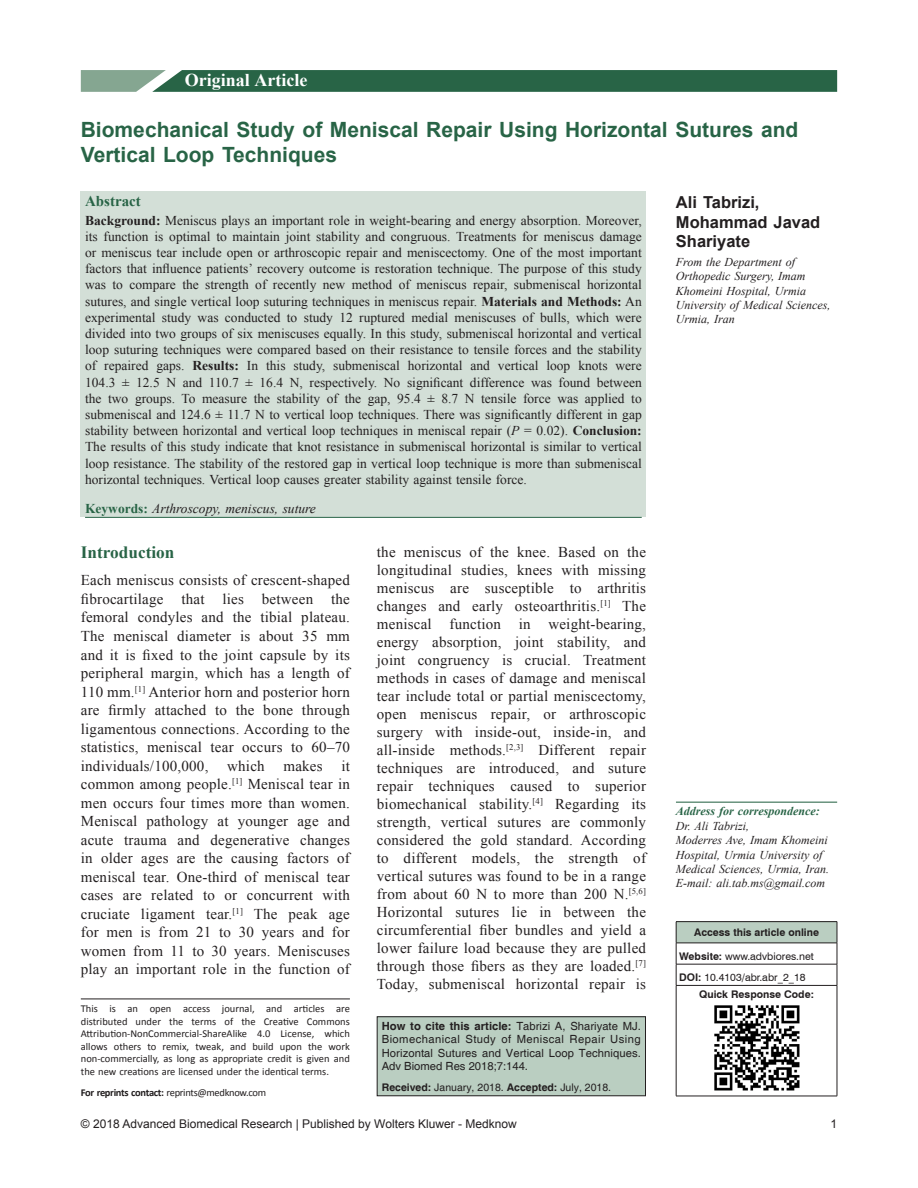
<style>
.page{position:relative;width:918px;height:1188px;background:#fff}
.page>*{position:absolute;margin:0;border:0;box-sizing:border-box;transform-origin:0 0}
.AT{font:700 21px/25.2px "Arial";color:#286446}
.AH{font:700 18px "Times New Roman";color:#fff}
.t1{font:700 17.25px "Times New Roman";color:#286446}
.AU{font:700 16.5px/19.5px "Arial";color:#231f20}
.TX{font:15px/18px "Times New Roman";letter-spacing:.015em;color:#231f20;text-align:justify}
.ABSH{font:700 15px "Times New Roman";color:#286446}
.ABS{font:13.5px/16.2px "Times New Roman";color:#231f20;text-align:justify}
.KWD{font:italic 13.5px "Times New Roman";color:#231f20}
.ADD{font:italic 12px/14.4px "Times New Roman";color:#231f20}
.AFF{font:italic 12px/14.4px "Times New Roman";color:#231f20}
.t2{font:12px "Arial";color:#231f20}
.HTC{font:11.25px/13.5px "Helvetica";letter-spacing:.005em;color:#231f20;text-align:justify}
.OS{font:10.5px/12.6px "Calibri";color:#211d1e;text-align:justify}
.HIS{font:10.5px "Helvetica";color:#231f20}
.OS-2{font:10.5px "Calibri";letter-spacing:-.03em;color:#211d1e}
.Website{font:10.5px "Swiss 721 BT";color:#231f20}
.DOI{font:10.5px "Swiss 721 BT";color:#231f20}
.ATAO{font:700 10.5px "Swiss 721 BT";color:#231f20}
.QRC{font:700 10.5px "Swiss 721 BT";color:#231f20}
.s1{font-weight:700}
.s2{font-style:italic}
.s3{font-weight:700;font-style:normal;color:#286446}
.s4{font-weight:700;color:#286446}
</style>
<div class="page">
<hr style="left:676px;top:802px;width:161px;height:1px;background:#286446">
<div style="left:81px;top:192px;width:565px;height:325px;background:#d3dfd7"></div>
<hr style="left:85px;top:517px;width:557px;height:1px;background:#286446">
<svg style="left:81px;top:70px;width:756px;height:22px;background:#376e52"></svg>
<div style="left:377px;top:1017px;width:268px;height:79px;background:#bacec1"></div>
<div style="left:377px;top:1016px;width:269px;height:80px;border:1px solid #231f20"></div>
<div style="left:676px;top:922px;width:161px;height:21px;background:#bacec1"></div>
<hr style="left:676px;top:943px;width:161px;height:1px;background:#231f20">
<hr style="left:676px;top:964px;width:161px;height:1px;background:#231f20">
<hr style="left:676px;top:985px;width:161px;height:1px;background:#231f20">
<hr style="left:676px;top:921px;width:161px;height:1px;background:#231f20">
<svg style="left:676px;top:922px;width:1px;height:63px"></svg>
<svg style="left:837px;top:922px;width:1px;height:63px"></svg>
<hr style="left:676px;top:986px;width:1px;height:110px;background:#231f20">
<hr style="left:837px;top:986px;width:1px;height:110px;background:#231f20">
<hr style="left:676px;top:1096px;width:161px;height:1px;background:#231f20">
<img style="left:714px;top:1005px;width:85px;height:86px">
<hr style="left:81px;top:999px;width:269px;height:1px;background:#231f20">
<p class="AH" style="left:185px;top:67px;width:124px">Original Article</p>
<p class="AT" style="left:81px;top:118px;width:719px">Biomechanical Study of Meniscal Repair Using Horizontal Sutures and<br>Vertical Loop Techniques</p>
<p class="ABSH" style="left:85px;top:190px;width:57px">Abstract</p>
<p class="ABS" style="left:85px;top:212px;width:558px"><span class="s1">Background:</span> Meniscus plays an important role in weight‑bearing and energy absorption. Moreover, its function is optimal to maintain joint stability and congruous. Treatments for meniscus damage or meniscus tear include open or arthroscopic repair and meniscectomy. One of the most important factors that influence patients’ recovery outcome is restoration technique. The purpose of this study was to compare the strength of recently new method of meniscus repair, submeniscal horizontal sutures, and single vertical loop suturing techniques in meniscus repair. <span class="s1">Materials and Methods:</span> An experimental study was conducted to study 12 ruptured medial meniscuses of bulls, which were divided into two groups of six meniscuses equally. In this study, submeniscal horizontal and vertical loop suturing techniques were compared based on their resistance to tensile forces and the stability of repaired gaps. <span class="s1">Results:</span> In this study, submeniscal horizontal and vertical loop knots were 104.3 ± 12.5 N and 110.7 ± 16.4 N, respectively. No significant difference was found between the two groups. To measure the stability of the gap, 95.4 ± 8.7 N tensile force was applied to submeniscal and 124.6 ± 11.7 N to vertical loop techniques. There was significantly different in gap stability between horizontal and vertical loop techniques in meniscal repair (<span class="s2">P</span> = 0.02). <span class="s1">Conclusion:<br></span>The results of this study indicate that knot resistance in submeniscal horizontal is similar to vertical loop resistance. The stability of the restored gap in vertical loop technique is more than submeniscal horizontal techniques. Vertical loop causes greater stability against tensile force.</p>
<p class="KWD" style="left:85px;top:499px;width:232px"><span class="s3">Keywords:</span> Arthroscopy, meniscus, suture</p>
<h1 class="t1" style="left:81px;top:540px;width:95px">Introduction</h1>
<p class="TX" style="left:81px;top:571px;width:271px;line-height:18.5px">Each meniscus consists of crescent‑shaped fibrocartilage that lies between the femoral condyles and the tibial plateau.<br>The meniscal diameter is about 35 mm and it is fixed to the joint capsule by its peripheral margin, which has a length of 110 mm.<sup>[1]</sup> Anterior horn and posterior horn are firmly attached to the bone through ligamentous connections. According to the statistics, meniscal tear occurs to 60–70 individuals/100,000, which makes it common among people.<sup>[1]</sup> Meniscal tear in men occurs four times more than women.<br>Meniscal pathology at younger age and acute trauma and degenerative changes in older ages are the causing factors of meniscal tear. One‑third of meniscal tear cases are related to or concurrent with cruciate ligament tear.<sup>[1]</sup> The peak age for men is from 21 to 30 years and for women from 11 to 30 years. Meniscuses play an important role in the function of</p>
<p class="OS" style="left:81px;top:1002px;width:271px">This is an open access journal, and articles are distributed under the terms of the Creative Commons Attribution‑NonCommercial‑ShareAlike 4.0 License, which allows others to remix, tweak, and build upon the work non‑commercially, as long as appropriate credit is given and the new creations are licensed under the identical terms.</p>
<p class="OS-2" style="left:81px;top:1086px;width:187px"><span class="s1">For reprints contact:</span> reprints@medknow.com</p>
<p class="TX" style="left:377px;top:543px;width:271px">the meniscus of the knee. Based on the longitudinal studies, knees with missing meniscus are susceptible to arthritis changes and early osteoarthritis.<sup>[1]</sup> The meniscal function in weight‑bearing, energy absorption, joint stability, and joint congruency is crucial. Treatment methods in cases of damage and meniscal tear include total or partial meniscectomy, open meniscus repair, or arthroscopic surgery with inside‑out, inside‑in, and all‑inside methods.<sup>[2,3]</sup> Different repair techniques are introduced, and suture repair techniques caused to superior biomechanical stability.<sup>[4]</sup> Regarding its strength, vertical sutures are commonly considered the gold standard. According to different models, the strength of vertical sutures was found to be in a range from about 60 N to more than 200 N.<sup>[5,6] </sup>Horizontal sutures lie in between the circumferential fiber bundles and yield a lower failure load because they are pulled through those fibers as they are loaded.<sup>[7] </sup>Today, submeniscal horizontal repair is</p>
<p class="HTC" style="left:382px;top:1019px;width:261px"><span class="s1">How to cite this article:</span> Tabrizi A, Shariyate MJ.<br>Biomechanical Study of Meniscal Repair Using Horizontal Sutures and Vertical Loop Techniques.<br>Adv Biomed Res 2018;7:144.</p>
<p class="HIS" style="left:382px;top:1081px;width:231px"><span class="s1">Received:</span> January, 2018. <span class="s1">Accepted:</span> July, 2018.</p>
<p class="AU" style="left:676px;top:193px;width:146px">Ali Tabrizi,<br>Mohammad Javad<br>Shariyate</p>
<p class="AFF" style="left:676px;top:254px;width:156px">From the Department of<br>Orthopedic Surgery, Imam<br>Khomeini Hospital, Urmia<br>University of Medical Sciences,<br>Urmia, Iran</p>
<p class="ADD" style="left:676px;top:804px;width:155px"><span class="s4">Address for correspondence:<br></span>Dr. Ali Tabrizi,<br>Moderres Ave, Imam Khomeini<br>Hospital, Urmia University of<br>Medical Sciences, Urmia, Iran.<br>E‑mail: ali.tab.ms@gmail.com</p>
<p class="ATAO" style="left:694px;top:926px;width:126px">Access this article online</p>
<p class="Website" style="left:679px;top:949px;width:136px"><span class="s1">Website:</span> www.advbiores.net</p>
<p class="DOI" style="left:679px;top:971px;width:128px"><span class="s1">DOI:</span> 10.4103/abr.abr_2_18</p>
<p class="QRC" style="left:699px;top:988px;width:116px">Quick Response Code:</p>
<p class="t2" style="left:81px;top:1116px;width:437px">© 2018 Advanced Biomedical Research | Published by Wolters Kluwer - Medknow</p>
<p class="t2" style="left:830px;top:1116px;width:8px">1</p>
</div>
